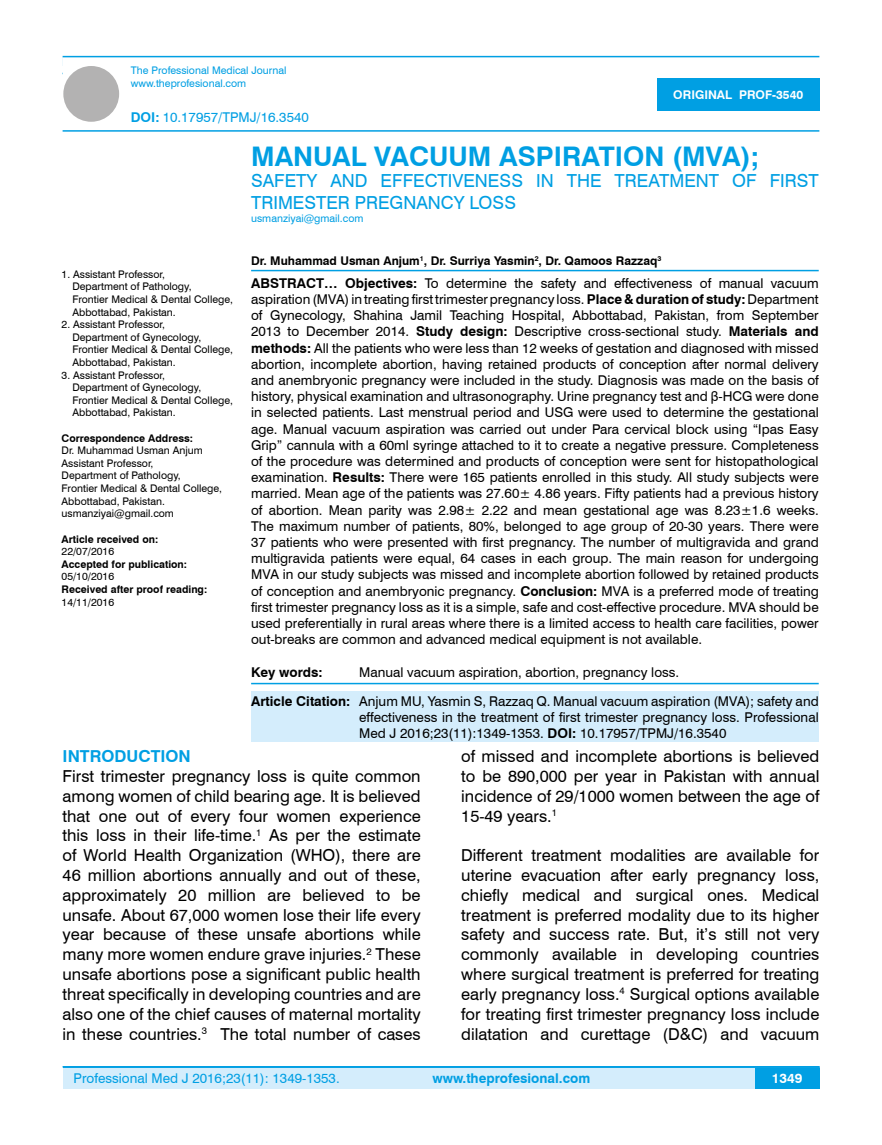
<style>
.page{position:relative;width:882px;height:1145px;background:#fff}
.page>*{position:absolute;margin:0;border:0;box-sizing:border-box;transform-origin:0 0}
.t1{font:700 27px "Swiss 721 BT";color:#009fe3}
.t2{font:18px/21.6px "Swiss 721 BT";color:#009fe3}
.t3{font:16.5px/19.8px "Swiss 721 BT";color:#000;text-align:justify}
.t4{font:700 16.5px "Swiss 721 BT";color:#009fe3}
.t5{font:13.5px/16.2px "Swiss 721 BT";color:#000;text-align:justify}
.t6{font:13.5px "Swiss 721 BT";color:#009fe3}
.t7{font:700 13.5px "Swiss 721 BT";color:#009fe3}
.t8{font:700 13.5px "Swiss 721 BT";color:#000}
.t9{font:700 13.5px "Swiss 721 BT";color:#fff}
.t10{font:700 12px "Swiss 721 BT";color:#000}
.t11{font:700 12px "Swiss 721 BT";color:#fff}
.t12{font:10.5px/12.6px "Swiss 721 BT";color:#000}
.t13{font:700 10.5px "Swiss 721 BT";color:#000}
.t14{font:10.5px/12.6px "Swiss 721 BT";color:#009fe3}
.s1{font-weight:700}
</style>
<div class="page">
<div style="left:63px;top:1067px;width:756px;height:21px;background:#d4edfc"></div>
<hr style="left:63px;top:1066px;width:756px;height:2px;background:#009fe3">
<div style="left:754px;top:1068px;width:65px;height:20px;background:#009fe3"></div>
<hr style="left:63px;top:56px;width:756px;height:1px;background:#009fe3">
<hr style="left:63px;top:130px;width:756px;height:2px;background:#009fe3">
<div style="left:63px;top:66px;width:56px;height:56px;background:#b3b2b2;border-radius:50%"></div>
<div style="left:657px;top:78px;width:162px;height:33px;background:#009fe3"></div>
<hr style="left:251px;top:270px;width:567px;height:1px;background:#009fe3">
<hr style="left:251px;top:683px;width:567px;height:1px;background:#009fe3">
<div style="left:251px;top:691px;width:567px;height:51px;background:#d4edfc"></div>
<p class="t14" style="left:131px;top:64px;width:157px">The Professional Medical Journal www.theprofesional.com</p>
<p class="t6" style="left:131px;top:108px;width:179px"><span class="s1">DOI:</span> 10.17957/TPMJ/16.3540</p>
<p class="t11" style="left:673px;top:87px;width:131px">ORIGINAL PROF-3540</p>
<p class="t12" style="left:72px;top:267px;width:162px;text-indent:-11px">1. Assistant Professor,<br>Department of Pathology,<br>Frontier Medical &amp; Dental College,<br>Abbottabad, Pakistan.</p>
<p class="t12" style="left:72px;top:318px;width:162px;text-indent:-11px">2. Assistant Professor,<br>Department of Gynecology,<br>Frontier Medical &amp; Dental College,<br>Abbottabad, Pakistan.</p>
<p class="t12" style="left:72px;top:368px;width:162px;text-indent:-11px">3. Assistant Professor,<br>Department of Gynecology,<br>Frontier Medical &amp; Dental College,<br>Abbottabad, Pakistan.</p>
<p class="t13" style="left:62px;top:431px;width:133px">Correspondence Address:</p>
<p class="t12" style="left:62px;top:444px;width:162px">Dr. Muhammad Usman Anjum<br>Assistant Professor,<br>Department of Pathology,<br>Frontier Medical &amp; Dental College,<br>Abbottabad, Pakistan. usmanziyai@gmail.com</p>
<p class="t13" style="left:62px;top:531px;width:98px">Article received on:</p>
<p class="t12" style="left:62px;top:544px;width:54px">22/07/2016</p>
<p class="t13" style="left:62px;top:557px;width:127px">Accepted for publication:</p>
<p class="t12" style="left:62px;top:570px;width:54px">05/10/2016</p>
<p class="t13" style="left:62px;top:582px;width:147px">Received after proof reading:</p>
<p class="t12" style="left:62px;top:595px;width:54px">14/11/2016</p>
<h1 class="t1" style="left:251px;top:137px;width:509px">MANUAL VACUUM ASPIRATION (MVA);</h1>
<h2 class="t2" style="left:251px;top:169px;width:568px">SAFETY AND EFFECTIVENESS IN THE TREATMENT OF FIRST<br>TRIMESTER PREGNANCY LOSS</h2>
<p class="t14" style="left:251px;top:211px;width:114px">usmanziyai@gmail.com</p>
<p class="t10" style="left:251px;top:253px;width:411px">Dr. Muhammad Usman Anjum<sup>1</sup>, Dr. Surriya Yasmin<sup>2</sup>, Dr. Qamoos Razzaq<sup>3</sup></p>
<p class="t5" style="left:251px;top:274px;width:569px"><span class="s1">ABSTRACT… Objectives:</span> To determine the safety and effectiveness of manual vacuum aspiration (MVA) in treating first trimester pregnancy loss. <span class="s1">Place &amp; duration of study:</span> Department of Gynecology, Shahina Jamil Teaching Hospital, Abbottabad, Pakistan, from September 2013 to December 2014. <span class="s1">Study design:</span> Descriptive cross-sectional study. <span class="s1">Materials and methods:</span> All the patients who were less than 12 weeks of gestation and diagnosed with missed abortion, incomplete abortion, having retained products of conception after normal delivery and anembryonic pregnancy were included in the study. Diagnosis was made on the basis of history, physical examination and ultrasonography. Urine pregnancy test and β-HCG were done in selected patients. Last menstrual period and USG were used to determine the gestational age. Manual vacuum aspiration was carried out under Para cervical block using “Ipas Easy Grip” cannula with a 60ml syringe attached to it to create a negative pressure. Completeness of the procedure was determined and products of conception were sent for histopathological examination. <span class="s1">Results:</span> There were 165 patients enrolled in this study. All study subjects were married. Mean age of the patients was 27.60± 4.86 years. Fifty patients had a previous history of abortion. Mean parity was 2.98± 2.22 and mean gestational age was 8.23±1.6 weeks.<br>The maximum number of patients, 80%, belonged to age group of 20-30 years. There were 37 patients who were presented with first pregnancy. The number of multigravida and grand multigravida patients were equal, 64 cases in each group. The main reason for undergoing MVA in our study subjects was missed and incomplete abortion followed by retained products of conception and anembryonic pregnancy. <span class="s1">Conclusion:</span> MVA is a preferred mode of treating first trimester pregnancy loss as it is a simple, safe and cost-effective procedure. MVA should be used preferentially in rural areas where there is a limited access to health care facilities, power out-breaks are common and advanced medical equipment is not available.</p>
<p class="t8" style="left:251px;top:662px;width:73px">Key words:</p>
<p class="t5" style="left:359px;top:663px;width:321px">Manual vacuum aspiration, abortion, pregnancy loss.</p>
<p class="t5" style="left:359px;top:692px;width:460px;text-indent:-108px"><span class="s1">Article Citation:</span> Anjum MU, Yasmin S, Razzaq Q. Manual vacuum aspiration (MVA); safety and effectiveness in the treatment of first trimester pregnancy loss. Professional Med J 2016;23(11):1349-1353. <span class="s1">DOI:</span> 10.17957/TPMJ/16.3540</p>
<p class="t4" style="left:63px;top:745px;width:130px">INTRODUCTION</p>
<p class="t3" style="left:63px;top:765px;width:359px">First trimester pregnancy loss is quite common among women of child bearing age. It is believed that one out of every four women experience this loss in their life-time.<sup>1</sup> As per the estimate of World Health Organization (WHO), there are 46 million abortions annually and out of these, approximately 20 million are believed to be unsafe. About 67,000 women lose their life every year because of these unsafe abortions while many more women endure grave injuries.<sup>2</sup> These unsafe abortions pose a significant public health threat specifically in developing countries and are also one of the chief causes of maternal mortality in these countries.<sup>3</sup> The total number of cases</p>
<p class="t3" style="left:461px;top:746px;width:359px">of missed and incomplete abortions is believed to be 890,000 per year in Pakistan with annual incidence of 29/1000 women between the age of 15-49 years.<sup>1</sup></p>
<p class="t3" style="left:461px;top:845px;width:359px">Different treatment modalities are available for uterine evacuation after early pregnancy loss, chiefly medical and surgical ones. Medical treatment is preferred modality due to its higher safety and success rate. But, it’s still not very commonly available in developing countries where surgical treatment is preferred for treating early pregnancy loss.<sup>4</sup> Surgical options available for treating first trimester pregnancy loss include dilatation and curettage (D&amp;C) and vacuum</p>
<p class="t6" style="left:74px;top:1069px;width:267px">Professional Med J 2016;23(11): 1349-1353.</p>
<p class="t7" style="left:432px;top:1069px;width:159px">www.theprofesional.com</p>
<p class="t9" style="left:771px;top:1069px;width:32px">1349</p>
</div>
